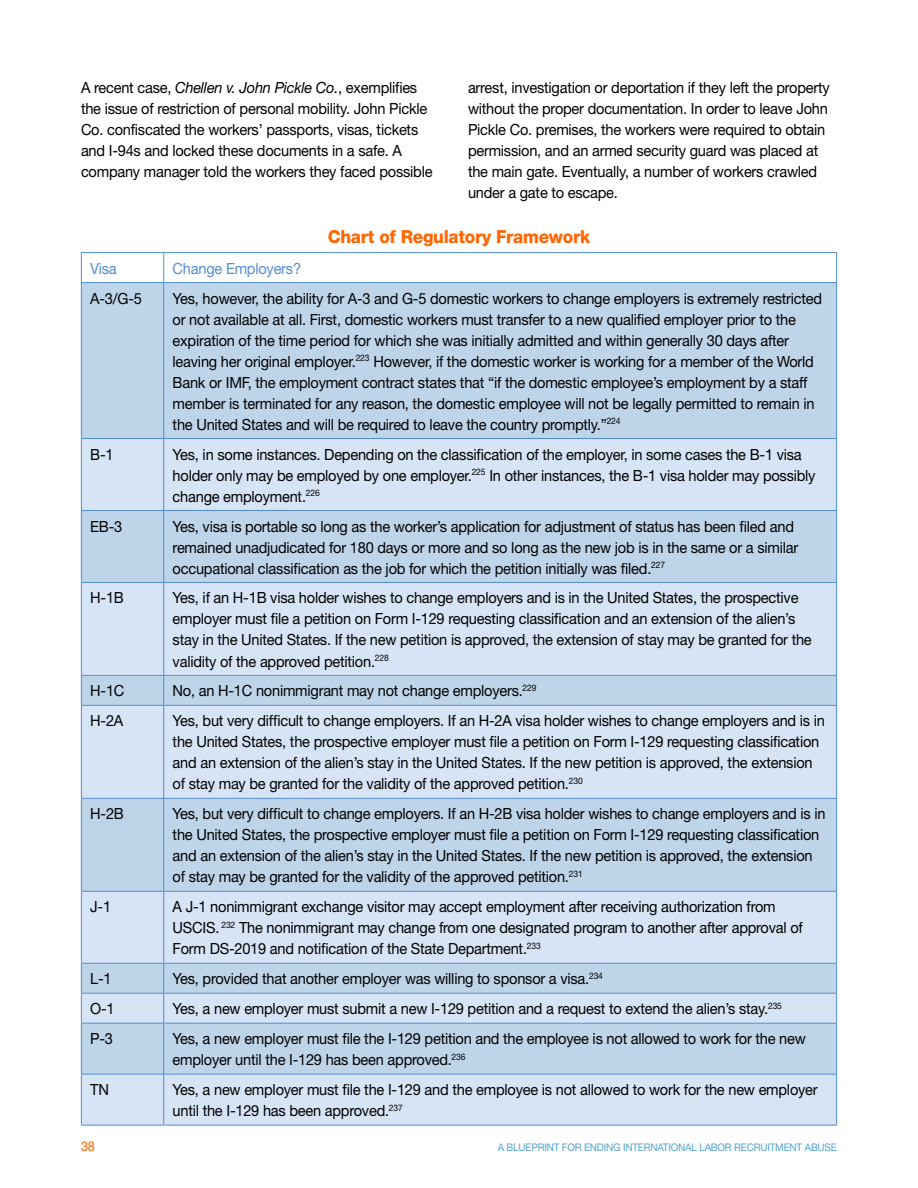
<style>
.page{position:relative;width:918px;height:1188px;background:#fff}
.page>*{position:absolute;margin:0;border:0;box-sizing:border-box;transform-origin:0 0}
.t1{font:800 18px "Helvetica Neue";letter-spacing:-.015em;color:#f60;scale:.95 1}
.t2{font:15.3px/21px "Helvetica Neue";letter-spacing:-.015em;color:#000;scale:.95 1}
.t3{font:15.3px "Helvetica Neue";letter-spacing:-.015em;color:#548dd4;scale:.95 1}
.t4{font:13.5px "Helvetica Neue";color:#f60;scale:.95 1}
.t5{font:10.5px "Helvetica Neue";letter-spacing:-.02em;color:#52a3cf;scale:.95 1}
.s1{font-style:italic}
</style>
<div class="page">
<div style="left:82px;top:283px;width:754px;height:155px;background:#bed4e9"></div>
<svg style="left:82px;top:439px;width:754px;height:686px;fill:#d6e4f5"></svg>
<hr style="left:81px;top:252px;width:83px;height:1px;background:#548dd4">
<hr style="left:164px;top:252px;width:673px;height:1px;background:#548dd4">
<svg style="left:81px;top:253px;width:756px;height:29px"></svg>
<hr style="left:81px;top:282px;width:83px;height:1px;background:#548dd4">
<hr style="left:81px;top:283px;width:1px;height:155px;background:#548dd4">
<hr style="left:164px;top:282px;width:673px;height:1px;background:#548dd4">
<hr style="left:163px;top:283px;width:1px;height:155px;background:#548dd4">
<hr style="left:836px;top:283px;width:1px;height:155px;background:#548dd4">
<hr style="left:81px;top:438px;width:83px;height:1px;background:#548dd4">
<hr style="left:81px;top:439px;width:1px;height:71px;background:#548dd4">
<hr style="left:164px;top:438px;width:673px;height:1px;background:#548dd4">
<hr style="left:163px;top:439px;width:1px;height:71px;background:#548dd4">
<hr style="left:836px;top:439px;width:1px;height:71px;background:#548dd4">
<hr style="left:81px;top:510px;width:83px;height:1px;background:#548dd4">
<hr style="left:81px;top:511px;width:1px;height:71px;background:#548dd4">
<hr style="left:164px;top:510px;width:673px;height:1px;background:#548dd4">
<hr style="left:163px;top:511px;width:1px;height:71px;background:#548dd4">
<hr style="left:836px;top:511px;width:1px;height:71px;background:#548dd4">
<hr style="left:81px;top:582px;width:83px;height:1px;background:#548dd4">
<hr style="left:81px;top:583px;width:1px;height:92px;background:#548dd4">
<hr style="left:164px;top:582px;width:673px;height:1px;background:#548dd4">
<hr style="left:163px;top:583px;width:1px;height:92px;background:#548dd4">
<hr style="left:836px;top:583px;width:1px;height:92px;background:#548dd4">
<hr style="left:81px;top:675px;width:83px;height:1px;background:#548dd4">
<svg style="left:81px;top:676px;width:1px;height:29px"></svg>
<hr style="left:164px;top:675px;width:673px;height:1px;background:#548dd4">
<svg style="left:163px;top:676px;width:1px;height:29px"></svg>
<svg style="left:836px;top:676px;width:1px;height:29px"></svg>
<hr style="left:81px;top:705px;width:83px;height:1px;background:#548dd4">
<hr style="left:81px;top:706px;width:1px;height:92px;background:#548dd4">
<hr style="left:164px;top:705px;width:673px;height:1px;background:#548dd4">
<hr style="left:163px;top:706px;width:1px;height:92px;background:#548dd4">
<hr style="left:836px;top:706px;width:1px;height:92px;background:#548dd4">
<hr style="left:81px;top:798px;width:83px;height:1px;background:#548dd4">
<hr style="left:81px;top:799px;width:1px;height:92px;background:#548dd4">
<hr style="left:164px;top:798px;width:673px;height:1px;background:#548dd4">
<hr style="left:163px;top:799px;width:1px;height:92px;background:#548dd4">
<hr style="left:836px;top:799px;width:1px;height:92px;background:#548dd4">
<hr style="left:81px;top:891px;width:83px;height:1px;background:#548dd4">
<hr style="left:81px;top:892px;width:1px;height:71px;background:#548dd4">
<hr style="left:164px;top:891px;width:673px;height:1px;background:#548dd4">
<hr style="left:163px;top:892px;width:1px;height:71px;background:#548dd4">
<hr style="left:836px;top:892px;width:1px;height:71px;background:#548dd4">
<hr style="left:81px;top:963px;width:83px;height:1px;background:#548dd4">
<hr style="left:164px;top:963px;width:673px;height:1px;background:#548dd4">
<hr style="left:81px;top:993px;width:83px;height:1px;background:#548dd4">
<svg style="left:81px;top:964px;width:1px;height:59px"></svg>
<hr style="left:164px;top:993px;width:673px;height:1px;background:#548dd4">
<svg style="left:163px;top:964px;width:1px;height:59px"></svg>
<svg style="left:836px;top:964px;width:1px;height:59px"></svg>
<hr style="left:81px;top:1023px;width:83px;height:1px;background:#548dd4">
<hr style="left:81px;top:1024px;width:1px;height:50px;background:#548dd4">
<hr style="left:164px;top:1023px;width:673px;height:1px;background:#548dd4">
<hr style="left:163px;top:1024px;width:1px;height:50px;background:#548dd4">
<hr style="left:836px;top:1024px;width:1px;height:50px;background:#548dd4">
<hr style="left:81px;top:1074px;width:83px;height:1px;background:#548dd4">
<hr style="left:81px;top:1075px;width:1px;height:50px;background:#548dd4">
<hr style="left:164px;top:1074px;width:673px;height:1px;background:#548dd4">
<hr style="left:163px;top:1075px;width:1px;height:50px;background:#548dd4">
<hr style="left:836px;top:1075px;width:1px;height:50px;background:#548dd4">
<hr style="left:81px;top:1125px;width:83px;height:1px;background:#548dd4">
<hr style="left:164px;top:1125px;width:673px;height:1px;background:#548dd4">
<p class="t2" style="left:81px;top:77px;width:372px">A recent case, <span class="s1">Chellen v. John Pickle Co.</span>, exemplifies the issue of restriction of personal mobility. John Pickle Co. confiscated the workers’ passports, visas, tickets and I -94s and locked these documents in a safe. A company manager told the workers they faced possible</p>
<p class="t2" style="left:468px;top:77px;width:382px">arrest, investigation or deportation if they left the property without the proper documentation. I n order to leave John Pickle Co. premises, the workers were required to obtain permission, and an armed security guard was placed at the main gate. Eventually, a number of workers crawled under a gate to escape.</p>
<p class="t1" style="left:328px;top:226px;width:278px">Chart of Regulatory Framework</p>
<p class="t3" style="left:90px;top:259px;width:29px">Visa</p>
<p class="t3" style="left:173px;top:259px;width:137px">Change Employers?</p>
<p class="t2" style="left:90px;top:287px;width:56px">A-3/G-5</p>
<p class="t2" style="left:173px;top:287px;width:685px">Yes, however, the ability for A-3 and G-5 domestic workers to change employers is extremely restricted or not available at all. First, domestic workers must transfer to a new qualified employer prior to the expiration of the time period for which she was initially admitted and within generally 30 days after leaving her original employer.<sup>223</sup> However, if the domestic worker is working for a member of the World Bank or IMF, the employment contract states that “if the domestic employee’s employment by a staff member is terminated for any reason, the domestic employee will not be legally permitted to remain in the United States and will be required to leave the country promptly.”<sup>224</sup></p>
<p class="t2" style="left:90px;top:443px;width:26px">B-1</p>
<p class="t2" style="left:173px;top:443px;width:678px">Yes, in some instances. Depending on the classification of the employer, in some cases the B-1 visa holder only may be employed by one employer.<sup>225</sup> I n other instances, the B-1 visa holder may possibly change employment.<sup>226</sup></p>
<p class="t2" style="left:90px;top:515px;width:35px">EB-3</p>
<p class="t2" style="left:173px;top:515px;width:660px">Yes, visa is portable so long as the worker’s application for adjustment of status has been filed and remained unadjudicated for 180 days or more and so long as the new job is in the same or a similar occupational classification as the job for which the petition initially was filed.<sup>227</sup></p>
<p class="t2" style="left:90px;top:587px;width:37px">H-1B</p>
<p class="t2" style="left:173px;top:587px;width:674px">Yes, if an H-1B visa holder wishes to change employers and is in the United States, the prospective employer must file a petition on Form I -129 requesting classification and an extension of the alien’s stay in the United States. If the new petition is approved, the extension of stay may be granted for the validity of the approved petition.<sup>228</sup></p>
<p class="t2" style="left:90px;top:680px;width:36px">H-1C</p>
<p class="t2" style="left:173px;top:680px;width:385px">No, an H-1C nonimmigrant may not change employers.<sup>229</sup></p>
<p class="t2" style="left:90px;top:710px;width:36px">H-2A</p>
<p class="t2" style="left:173px;top:710px;width:688px">Yes, but very difficult to change employers. If an H-2A visa holder wishes to change employers and is in the United States, the prospective employer must file a petition on Form I -129 requesting classification and an extension of the alien’s stay in the United States. If the new petition is approved, the extension of stay may be granted for the validity of the approved petition.<sup>230</sup></p>
<p class="t2" style="left:90px;top:803px;width:37px">H-2B</p>
<p class="t2" style="left:173px;top:803px;width:689px">Yes, but very difficult to change employers. If an H-2B visa holder wishes to change employers and is in the United States, the prospective employer must file a petition on Form I -129 requesting classification and an extension of the alien’s stay in the United States. If the new petition is approved, the extension of stay may be granted for the validity of the approved petition.<sup>231</sup></p>
<p class="t2" style="left:90px;top:896px;width:24px">J-1</p>
<p class="t2" style="left:173px;top:896px;width:636px">A J-1 nonimmigrant exchange visitor may accept employment after receiving authorization from<br>USCIS</p>
<p class="t2" style="left:173px;top:917px;width:665px;text-indent:43px">. <sup>232</sup> The nonimmigrant may change from one designated program to another after approval of<br>Form DS-2019 and notification of the State Department.<sup>233</sup></p>
<p class="t2" style="left:90px;top:968px;width:24px">L-1</p>
<p class="t2" style="left:173px;top:968px;width:455px">Yes, provided that another employer was willing to sponsor a visa.<sup>234</sup></p>
<p class="t2" style="left:90px;top:998px;width:27px">O-1</p>
<p class="t2" style="left:173px;top:998px;width:643px">Yes, a new employer must submit a new I -129 petition and a request to extend the alien’s stay.<sup>235</sup></p>
<p class="t2" style="left:90px;top:1028px;width:26px">P-3</p>
<p class="t2" style="left:173px;top:1028px;width:668px">Yes, a new employer must file the I -129 petition and the employee is not allowed to work for the new employer until the I -129 has been approved.<sup>236</sup></p>
<p class="t2" style="left:90px;top:1079px;width:11px">TN</p>
<p class="t2" style="left:173px;top:1079px;width:681px">Yes, a new employer must file the I -129 and the employee is not allowed to work for the new employer until the I -129 has been approved.<sup>237</sup></p>
<p class="t4" style="left:81px;top:1139px;width:16px">38</p>
<p class="t5" style="left:498px;top:1141px;width:359px">A Blueprint for Ending I nternational Labor Recruitment Abuse</p>
</div>
